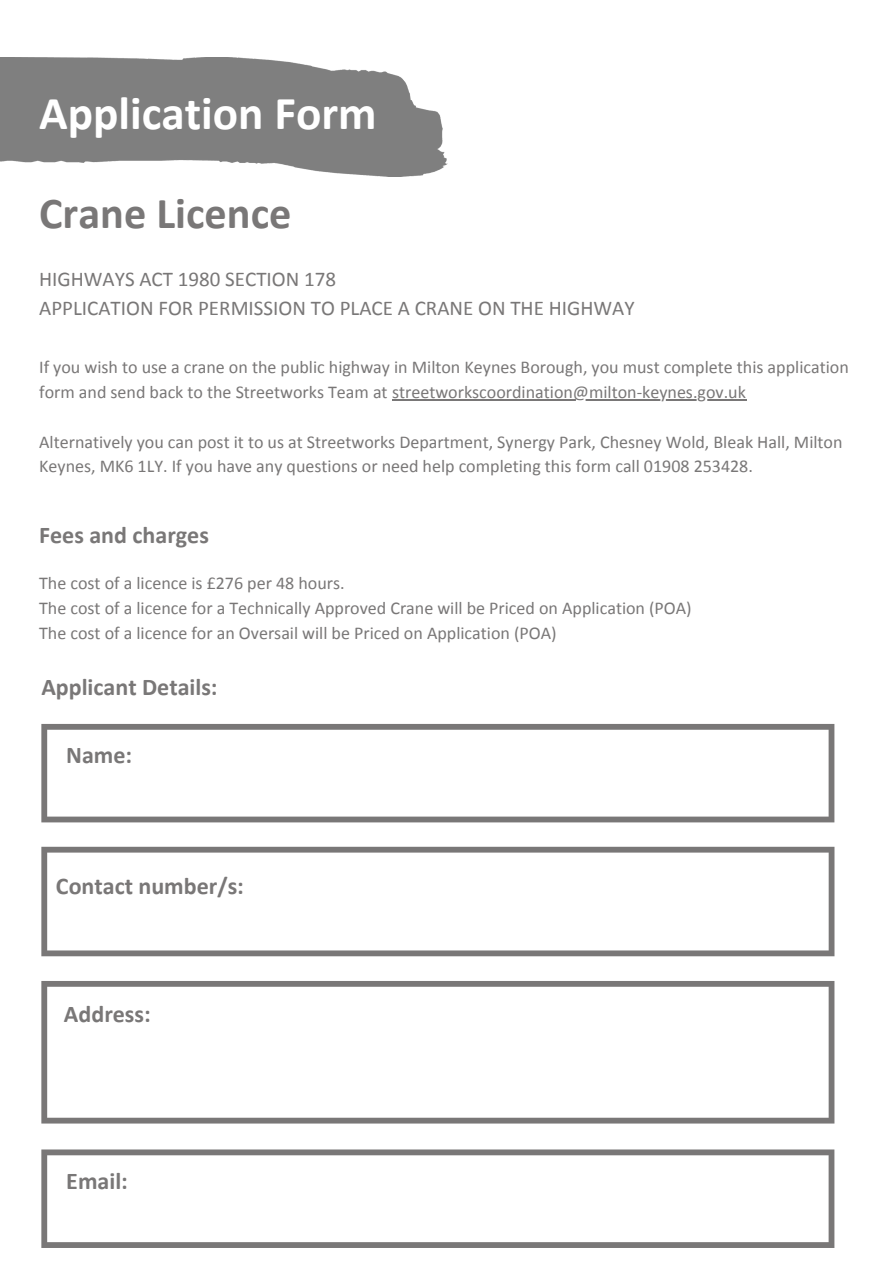
<style>
.page{position:relative;width:894px;height:1264px;background:#fff}
.page>*{position:absolute;margin:0;border:0;box-sizing:border-box;transform-origin:0 0}
.t1{font:700 47.25px "Calibri";color:#fff}
.t2{font:700 44.25px "Calibri";color:#797777}
.t3{font:700 24px "Calibri";color:#797777}
.t4{font:21px "Calibri";color:#797777}
.t5{font:18px/24.8px "Calibri";color:#797777}
</style>
<div class="page">
<img style="left:0;top:58px;width:447px;height:119px">
<svg style="left:41px;top:724px;width:793px;height:98px"></svg>
<hr style="left:392px;top:399px;width:354px;height:1px;background:#797777">
<svg style="left:41px;top:846px;width:793px;height:110px"></svg>
<svg style="left:41px;top:981px;width:793px;height:142px"></svg>
<svg style="left:41px;top:1149px;width:793px;height:98px"></svg>
<p class="t1" style="left:39px;top:93px;width:339px">Application Form</p>
<p class="t2" style="left:39px;top:195px;width:254px">Crane Licence</p>
<p class="t4" style="left:39px;top:270px;width:298px">HIGHWAYS ACT 1980 SECTION 178</p>
<p class="t4" style="left:39px;top:299px;width:596px">APPLICATION FOR PERMISSION TO PLACE A CRANE ON THE HIGHWAY</p>
<p class="t5" style="left:39px;top:356px;width:810px">If you wish to use a crane on the public highway in Milton Keynes Borough, you must complete this application form and send back to the Streetworks Team at streetworkscoordination@milton-keynes.gov.uk</p>
<p class="t5" style="left:39px;top:430px;width:804px">Alternatively you can post it to us at Streetworks Department, Synergy Park, Chesney Wold, Bleak Hall, Milton<br>Keynes, MK6 1LY. If you have any questions or need help completing this form call 01908 253428.</p>
<p class="t3" style="left:39px;top:524px;width:171px">Fees and charges</p>
<p class="t5" style="left:39px;top:572px;width:307px">The cost of a licence is £276 per 48 hours.</p>
<p class="t5" style="left:39px;top:597px;width:654px">The cost of a licence for a Technically Approved Crane will be Priced on Application (POA)</p>
<p class="t5" style="left:39px;top:622px;width:519px">The cost of a licence for an Oversail will be Priced on Application (POA)</p>
<p class="t3" style="left:41px;top:677px;width:178px">Applicant Details:</p>
<p class="t3" style="left:66px;top:745px;width:67px">Name:</p>
<p class="t3" style="left:56px;top:875px;width:189px">Contact number/s:</p>
<p class="t3" style="left:64px;top:1004px;width:88px">Address:</p>
<p class="t3" style="left:66px;top:1170px;width:63px">Email:</p>
</div>
